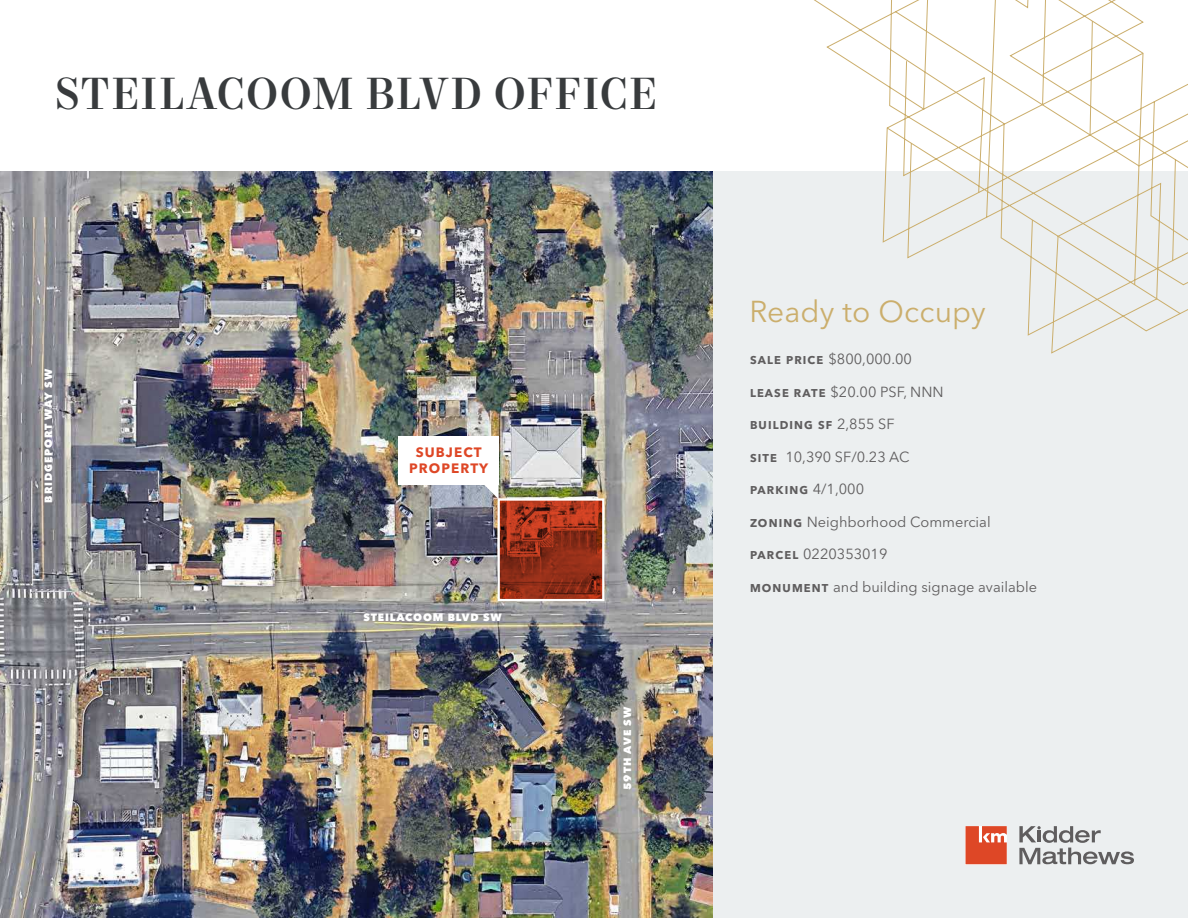
<style>
.page{position:relative;width:1188px;height:918px;background:#fff}
.page>*{position:absolute;margin:0;border:0;box-sizing:border-box;transform-origin:0 0}
.t1{font:500 45px "Mort Modern 09";letter-spacing:.015em;color:#383b3d}
.t2{font:30px "Avenir Next LT Pro";color:#cbae6c}
.t3{font:14.55px "Avenir Next LT Pro";color:#5f5d5e}
.t4{font:700 13.5px/16.5px "Avenir Next LT Pro";letter-spacing:.08em;color:#de4726;text-align:center}
.t5{font:700 11.25px "Avenir Next LT Pro";letter-spacing:.1em;color:#5f5d5e}
.t6{font:800 10.5px "Avenir Next LT Pro";letter-spacing:.08em;color:#fff}
.s1{font-weight:700;font-size:11.25px}
.s2{font-weight:400;font-size:14.55px}
</style>
<div class="page">
<div style="left:0;top:172px;width:1188px;height:746px;background:#eceff0"></div>
<svg style="left:778px;top:0;width:410px;height:354px"></svg>
<svg style="left:1019px;top:826px;width:115px;height:38px"></svg>
<svg style="left:966px;top:826px;width:41px;height:38px;background:#e25d41"></svg>
<img style="left:0;top:172px;width:713px;height:746px">
<svg style="left:501px;top:501px;width:100px;height:97px;background:#962f18"></svg>
<div style="left:498px;top:498px;width:106px;height:103px;border:2px solid #fff"></div>
<div style="left:398px;top:436px;width:101px;height:48px;background:#fff"></div>
<svg style="left:484px;top:484px;width:15px;height:15px"></svg>
<h1 class="t1" style="left:54px;top:65px;width:605px">STEILACOOM BLVD OFFICE</h1>
<p class="t6" style="left:55px;top:350px;width:135px;rotate:90deg">BRIDGEPORT WAY SW</p>
<p class="t6" style="left:42px;top:503px;width:135px;rotate:-90deg">BRIDGEPORT WAY SW</p>
<p class="t4" style="left:409px;top:444px;width:80px">SUBJECT<br>PROPERTY</p>
<p class="t6" style="left:364px;top:611px;width:140px">STEILACOOM BLVD SW</p>
<p class="t6" style="left:621px;top:790px;width:84px;rotate:-90deg">59TH AVE SW</p>
<h2 class="t2" style="left:750px;top:293px;width:238px">Ready to Occupy</h2>
<p class="t3" style="left:750px;top:350px;width:164px"><span class="s1">SALE PRICE</span> $800,000.00</p>
<p class="t3" style="left:750px;top:383px;width:195px"><span class="s1">LEASE RATE</span> $20.00 PSF, NNN</p>
<p class="t5" style="left:750px;top:418px;width:146px">BUILDING SF <span class="s2">2,855 SF</span></p>
<p class="t3" style="left:750px;top:448px;width:161px"><span class="s1">SITE</span> 10,390 SF/0.23 AC</p>
<p class="t5" style="left:750px;top:483px;width:116px">PARKING <span class="s2">4/1,000</span></p>
<p class="t3" style="left:750px;top:513px;width:242px"><span class="s1">ZONING</span> Neighborhood Commercial</p>
<p class="t3" style="left:750px;top:546px;width:139px"><span class="s1">PARCEL</span> 0220353019</p>
<p class="t3" style="left:750px;top:578px;width:289px"><span class="s1">MONUMENT</span> and building signage available</p>
</div>
